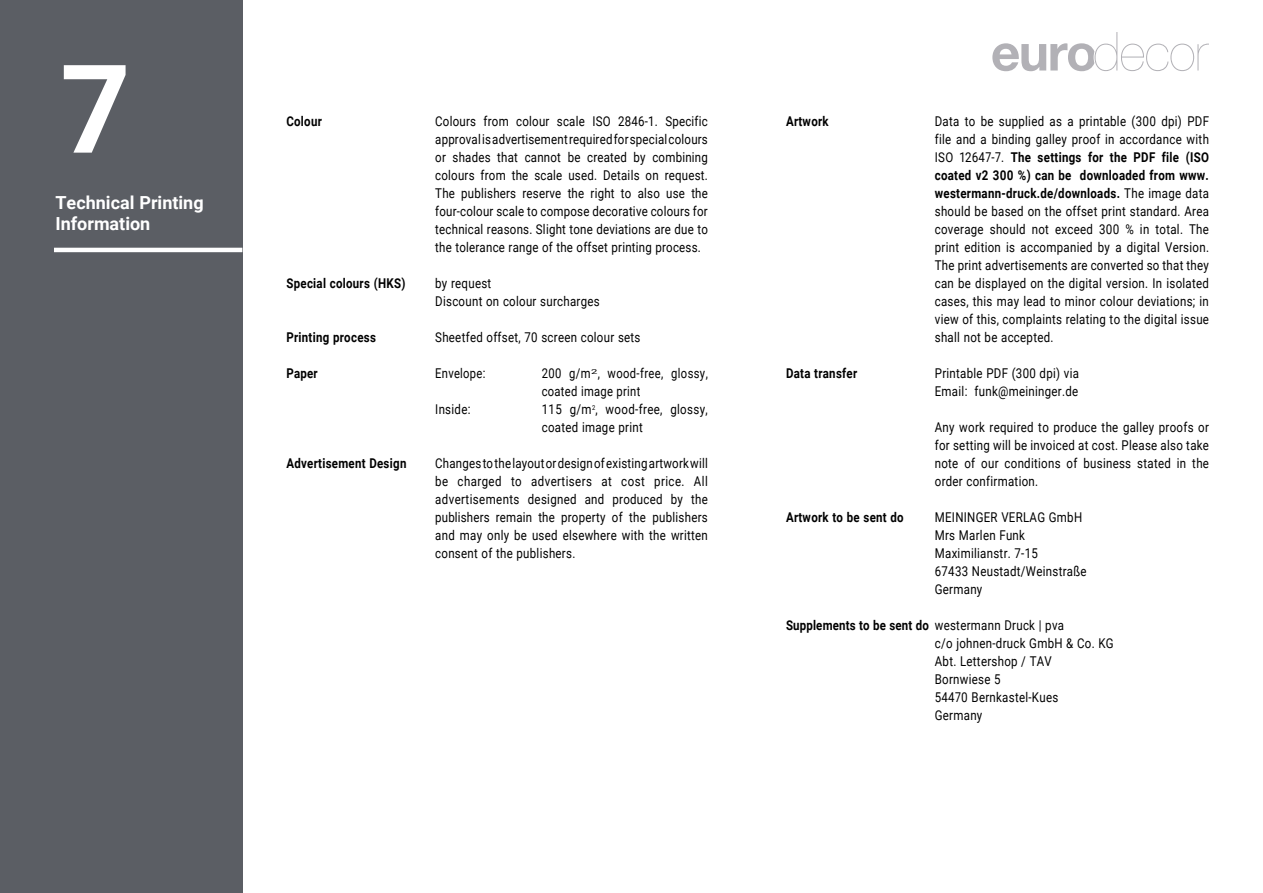
<style>
.page{position:relative;width:1263px;height:893px;background:#fff}
.page>*{position:absolute;margin:0;border:0;box-sizing:border-box;transform-origin:0 0}
.t1{font:700 123px "Roboto";color:#fff}
.t2{font:700 18px/21.6px "Roboto";color:#fff}
.t3{font:13.5px/18px "Roboto";letter-spacing:.025em;color:#000;scale:.85 1}
.t4{font:700 13.5px "Roboto";letter-spacing:.025em;color:#000;scale:.85 1}
.t5{font:13.5px/18px "Roboto";letter-spacing:.025em;color:#000;scale:.83 1}
.s1{font-weight:700}
.s2{font-weight:400}
</style>
<div class="page">
<svg style="left:992px;top:32px;width:217px;height:39px"></svg>
<div style="left:0;top:0;width:242px;height:893px;background:#5b5e64"></div>
<hr style="left:54px;top:248px;width:188px;height:4px;background:#fff">
<h1 class="t1" style="left:60px;top:23px;width:72px">7</h1>
<h2 class="t2" style="left:56px;top:191px;width:150px">Technical Printing<br>Information</h2>
<p class="t4" style="left:286px;top:112px;width:43px">Colour</p>
<p class="t4" style="left:286px;top:274px;width:141px">Special colours (HKS)</p>
<p class="t4" style="left:286px;top:328px;width:107px">Printing process</p>
<p class="t4" style="left:286px;top:364px;width:38px">Paper</p>
<p class="t4" style="left:286px;top:454px;width:143px">Advertisement Design</p>
<p class="t3" style="left:435px;top:112px;width:322px;text-align:justify">Colours from colour scale ISO 2846-1. Specific approval is advertisementrequired for special colours or shades that cannot be created by combining colours from the scale used. Details on request.<br>The publishers reserve the right to also use the four-colour scale to compose decorative colours for technical reasons. Slight tone deviations are due to the tolerance range of the offset printing process.</p>
<p class="t3" style="left:435px;top:274px;width:195px">by request<br>Discount on colour surcharges</p>
<p class="t3" style="left:435px;top:328px;width:243px">Sheetfed offset, 70 screen colour sets</p>
<p class="t5" style="left:435px;top:364px;width:62px">Envelope:</p>
<p class="t5" style="left:542px;top:364px;width:202px">200 g/m<sup>2</sup>, wood-free, glossy, coated image print</p>
<p class="t3" style="left:435px;top:400px;width:43px">Inside:</p>
<p class="t3" style="left:542px;top:400px;width:197px">115 g/m<sup>2</sup>, wood-free, glossy, coated image print</p>
<p class="t3" style="left:435px;top:454px;width:322px;text-align:justify">Changes to the layout or design of existing artwork will be charged to advertisers at cost price. All advertisements designed and produced by the publishers remain the property of the publishers and may only be used elsewhere with the written consent of the publishers.</p>
<p class="t4" style="left:786px;top:112px;width:52px">Artwork</p>
<p class="t4" style="left:786px;top:364px;width:85px">Data transfer</p>
<p class="t4" style="left:786px;top:508px;width:140px">Artwork to be sent do</p>
<p class="t3" style="left:935px;top:112px;width:324px;text-align:justify">Data to be supplied as a printable (300 dpi) PDF file and a binding galley proof in accordance with ISO 12647-7. <span class="s1">The settings for the PDF file (ISO coated v2 300 %) can be downloaded from www. westermann-druck.de/downloads.</span> The image data should be based on the offset print standard. Area coverage should not exceed 300 % in total. The print edition is accompanied by a digital Version.<br>The print advertisements are converted so that they can be displayed on the digital version. In isolated cases, this may lead to minor colour deviations; in view of this, complaints relating to the digital issue shall not be accepted.</p>
<p class="t3" style="left:935px;top:364px;width:171px">Printable PDF (300 dpi) via<br>Email: funk@meininger.de</p>
<p class="t3" style="left:935px;top:418px;width:324px;text-align:justify">Any work required to produce the galley proofs or for setting will be invoiced at cost. Please also take note of our conditions of business stated in the order confirmation.</p>
<p class="t3" style="left:935px;top:508px;width:180px">MEININGER VERLAG GmbH<br>Mrs Marlen Funk<br>Maximilianstr. 7-15<br>67433 Neustadt/Weinstraße<br>Germany</p>
<p class="t4" style="left:786px;top:616px;width:329px">Supplements to be sent do <span class="s2">westermann Druck | pva</span></p>
<p class="t3" style="left:935px;top:634px;width:212px">c/o johnen-druck GmbH &amp; Co. KG<br>Abt. Lettershop / TAV<br>Bornwiese 5<br>54470 Bernkastel-Kues<br>Germany</p>
</div>
